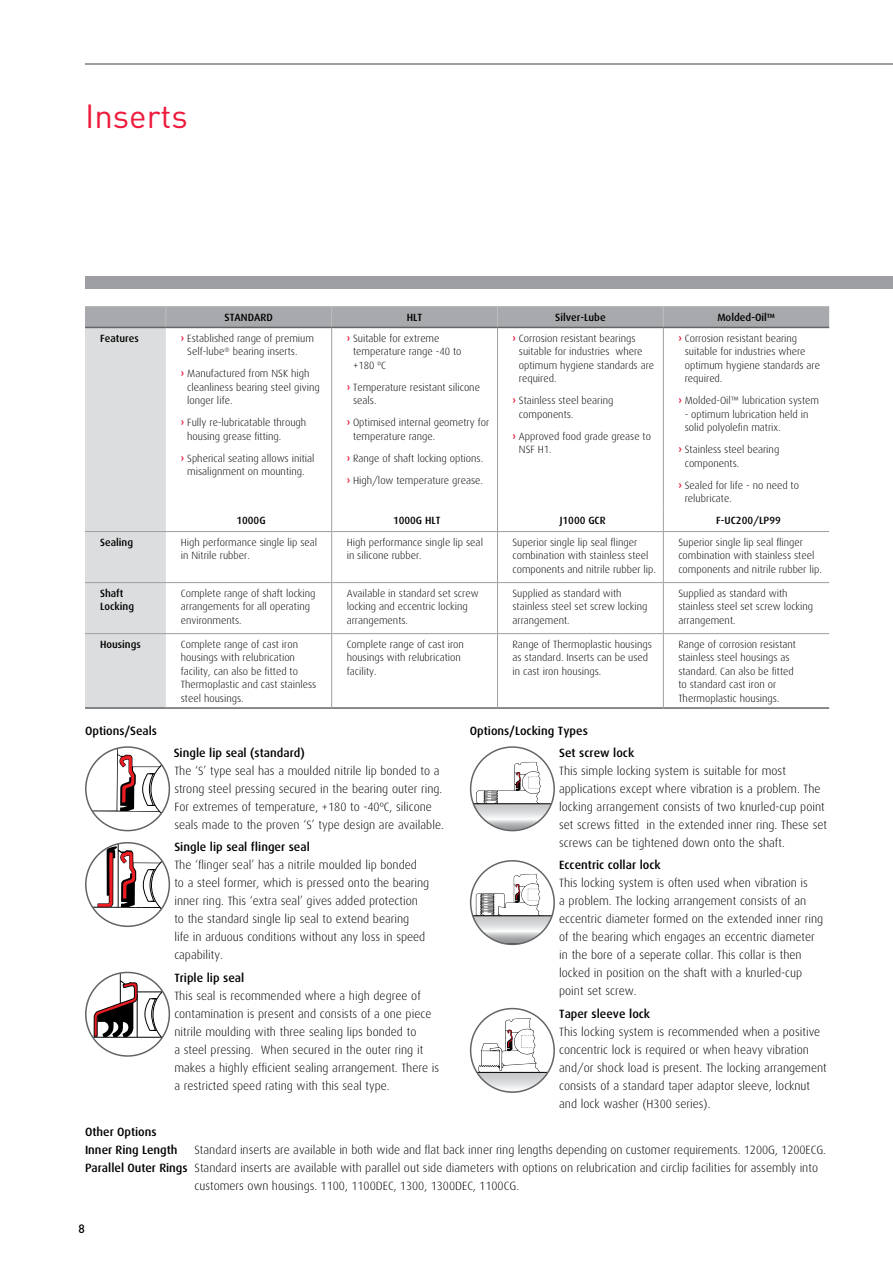
<style>
.page{position:relative;width:893px;height:1263px;background:#fff}
.page>*{position:absolute;margin:0;border:0;box-sizing:border-box;transform-origin:0 0}
.t1{font:33px "DINOT";color:#ed1a3b}
.t2{font:300 12px/18px "Dax";color:#000}
.t3{font:500 12px/22.2px "Dax Pro";color:#000}
.t4{font:500 12px "DINOT";color:#000}
.t5{font:300 10.5px/13.5px "Dax";color:#000}
.t6{font:500 10.5px/13.5px "Dax";color:#000}
.t7{font:500 10.5px "Dax Pro";color:#000}
.s1{font-weight:700;color:#ed1a3b}
.s2{font-family:"Dax Pro";font-weight:500}
</style>
<div class="page">
<hr style="left:85px;top:63px;width:808px;height:2px;background:#9c9fa2">
<div style="left:85px;top:276px;width:808px;height:13px;background:#9d9fa2"></div>
<svg style="left:86px;top:749px;width:83px;height:82px"></svg>
<div style="left:85px;top:746px;width:85px;height:85px;border:2px solid #636466;border-radius:50%"></div>
<svg style="left:86px;top:843px;width:83px;height:83px"></svg>
<div style="left:85px;top:842px;width:85px;height:85px;border:2px solid #636466;border-radius:50%"></div>
<svg style="left:86px;top:972px;width:83px;height:83px"></svg>
<div style="left:85px;top:972px;width:85px;height:85px;border:2px solid #636466;border-radius:50%"></div>
<svg style="left:471px;top:762px;width:83px;height:69px"></svg>
<div style="left:470px;top:746px;width:85px;height:85px;border:2px solid #636466;border-radius:50%"></div>
<svg style="left:471px;top:1008px;width:83px;height:84px"></svg>
<svg style="left:471px;top:1018px;width:83px;height:75px"></svg>
<div style="left:470px;top:1008px;width:85px;height:85px;border:2px solid #636466;border-radius:50%"></div>
<svg style="left:471px;top:874px;width:83px;height:71px"></svg>
<div style="left:470px;top:860px;width:85px;height:85px;border:2px solid #636466;border-radius:50%"></div>
<hr style="left:85px;top:707px;width:81px;height:2px;background:#636466">
<hr style="left:166px;top:707px;width:166px;height:2px;background:#636466">
<hr style="left:332px;top:707px;width:165px;height:2px;background:#636466">
<hr style="left:497px;top:707px;width:166px;height:2px;background:#636466">
<hr style="left:663px;top:707px;width:166px;height:2px;background:#636466">
<svg style="left:85px;top:306px;width:744px;height:402px"></svg>
<hr style="left:85px;top:327px;width:81px;height:1px;background:#636466">
<hr style="left:166px;top:327px;width:166px;height:1px;background:#636466">
<hr style="left:332px;top:327px;width:165px;height:1px;background:#636466">
<hr style="left:497px;top:327px;width:166px;height:1px;background:#636466">
<hr style="left:663px;top:327px;width:166px;height:1px;background:#636466">
<h1 class="t1" style="left:85px;top:93px;width:104px">Inserts</h1>
<p class="t7" style="left:225px;top:310px;width:50px">STANDARD</p>
<p class="t7" style="left:407px;top:310px;width:17px">HLT</p>
<p class="t7" style="left:555px;top:310px;width:52px">Silver-Lube</p>
<p class="t7" style="left:717px;top:310px;width:59px">Molded-Oil™</p>
<p class="t6" style="left:100px;top:331px;width:40px">Features</p>
<p class="t5" style="left:187px;top:331px;width:128px;text-indent:-6px"><span class="s1">›</span> Established range of premium<br>Self-lube<sup>®</sup> bearing inserts.</p>
<p class="t5" style="left:187px;top:367px;width:134px;text-indent:-6px"><span class="s1">›</span> Manufactured from NSK high cleanliness bearing steel giving longer life.</p>
<p class="t5" style="left:187px;top:416px;width:121px;text-indent:-6px"><span class="s1">›</span> Fully re-lubricatable through housing grease fitting.</p>
<p class="t5" style="left:181px;top:451px;width:135px;text-align:center"><span class="s1">›</span> Spherical seating allows initial misalignment on mounting.</p>
<p class="t5" style="left:353px;top:331px;width:110px;text-indent:-6px"><span class="s1">›</span> Suitable for extreme temperature range -40 to +180 ºC</p>
<p class="t5" style="left:353px;top:380px;width:128px;text-indent:-6px"><span class="s1">›</span> Temperature resistant silicone seals.</p>
<p class="t5" style="left:353px;top:416px;width:138px;text-indent:-6px"><span class="s1">›</span> Optimised internal geometry for temperature range.</p>
<p class="t5" style="left:347px;top:447px;width:138px;line-height:22px"><span class="s1">›</span> Range of shaft locking options. <span class="s1">›</span> High/low temperature grease.</p>
<p class="t5" style="left:519px;top:331px;width:137px;text-indent:-6px"><span class="s1">›</span> Corrosion resistant bearings suitable for industries where optimum hygiene standards are required.</p>
<p class="t5" style="left:519px;top:394px;width:96px;text-indent:-6px"><span class="s1">›</span> Stainless steel bearing components.</p>
<p class="t5" style="left:519px;top:429px;width:134px;text-indent:-6px"><span class="s1">›</span> Approved food grade grease to<br>NSF H1.</p>
<p class="t5" style="left:685px;top:331px;width:137px;text-indent:-6px"><span class="s1">›</span> Corrosion resistant bearing suitable for industries where optimum hygiene standards are required.</p>
<p class="t5" style="left:678px;top:394px;width:142px"><span class="s1">›</span> Molded-Oil™ lubrication system</p>
<p class="t5" style="left:685px;top:407px;width:125px">- optimum lubrication held in solid polyolefin matrix.</p>
<p class="t5" style="left:685px;top:443px;width:96px;text-indent:-6px"><span class="s1">›</span> Stainless steel bearing components.</p>
<p class="t5" style="left:685px;top:478px;width:116px;text-indent:-6px"><span class="s1">›</span> Sealed for life - no need to relubricate.</p>
<p class="t6" style="left:236px;top:514px;width:31px">1000G</p>
<p class="t6" style="left:393px;top:514px;width:49px">1000G HLT</p>
<p class="t6" style="left:560px;top:514px;width:47px">J1000 GCR</p>
<p class="t6" style="left:716px;top:514px;width:66px">F-UC200/LP99</p>
<p class="t6" style="left:100px;top:535px;width:35px">Sealing</p>
<p class="t5" style="left:181px;top:535px;width:138px">High performance single lip seal in Nitrile rubber.</p>
<p class="t5" style="left:347px;top:535px;width:138px">High performance single lip seal in silicone rubber.</p>
<p class="t5" style="left:512px;top:535px;width:145px">Superior single lip seal flinger combination with stainless steel components and nitrile rubber lip.</p>
<p class="t5" style="left:678px;top:535px;width:145px">Superior single lip seal flinger combination with stainless steel components and nitrile rubber lip.</p>
<p class="t6" style="left:100px;top:586px;width:36px">Shaft<br>Locking</p>
<p class="t5" style="left:181px;top:586px;width:136px">Complete range of shaft locking arrangements for all operating environments.</p>
<p class="t5" style="left:347px;top:586px;width:133px">Available in standard set screw locking and eccentric locking arrangements.</p>
<p class="t5" style="left:512px;top:586px;width:136px">Supplied as standard with stainless steel set screw locking arrangement.</p>
<p class="t5" style="left:678px;top:587px;width:136px">Supplied as standard with stainless steel set screw locking arrangement.</p>
<p class="t6" style="left:100px;top:637px;width:42px">Housings</p>
<p class="t5" style="left:181px;top:638px;width:137px">Complete range of cast iron housings with relubrication facility, can also be fitted to<br>Thermoplastic and cast stainless steel housings.</p>
<p class="t5" style="left:347px;top:638px;width:119px">Complete range of cast iron housings with relubrication facility.</p>
<p class="t5" style="left:512px;top:638px;width:141px">Range of Thermoplastic housings as standard. Inserts can be used in cast iron housings.</p>
<p class="t5" style="left:678px;top:638px;width:119px">Range of corrosion resistant stainless steel housings as standard. Can also be fitted to standard cast iron or<br>Thermoplastic housings.</p>
<p class="t3" style="left:85px;top:720px;width:74px">Options/Seals</p>
<p class="t3" style="left:174px;top:742px;width:132px">Single lip seal (standard)</p>
<p class="t2" style="left:174px;top:762px;width:271px">The ‘S’ type seal has a moulded nitrile lip bonded to a strong steel pressing secured in the bearing outer ring.<br>For extremes of temperature, +180 to -40ºC, silicone seals made to the proven ‘S’ type design are available.</p>
<p class="t3" style="left:174px;top:836px;width:137px">Single lip seal flinger seal</p>
<p class="t2" style="left:174px;top:856px;width:256px">The ‘flinger seal’ has a nitrile moulded lip bonded to a steel former, which is pressed onto the bearing inner ring. This ‘extra seal’ gives added protection to the standard single lip seal to extend bearing<br>life in arduous conditions without any loss in speed capability.</p>
<p class="t3" style="left:174px;top:966px;width:71px">Triple lip seal</p>
<p class="t2" style="left:174px;top:986px;width:266px">This seal is recommended where a high degree of contamination is present and consists of a one piece nitrile moulding with three sealing lips bonded to<br>a steel pressing. When secured in the outer ring it makes a highly efficient sealing arrangement. There is a restricted speed rating with this seal type.</p>
<p class="t3" style="left:559px;top:720px;width:77px;text-indent:-89px">Options/Locking Types<br>Set screw lock</p>
<p class="t2" style="left:559px;top:762px;width:269px">This simple locking system is suitable for most applications except where vibration is a problem. The locking arrangement consists of two knurled-cup point set screws fitted in the extended inner ring. These set screws can be tightened down onto the shaft.</p>
<p class="t3" style="left:559px;top:854px;width:103px">Eccentric collar lock</p>
<p class="t2" style="left:559px;top:874px;width:266px">This locking system is often used when vibration is<br>a problem. The locking arrangement consists of an eccentric diameter formed on the extended inner ring of the bearing which engages an eccentric diameter in the bore of a seperate collar. This collar is then locked in position on the shaft with a knurled-cup point set screw.</p>
<p class="t3" style="left:559px;top:1002px;width:93px">Taper sleeve lock</p>
<p class="t2" style="left:559px;top:1022px;width:269px">This locking system is recommended when a positive concentric lock is required or when heavy vibration and/or shock load is present. The locking arrangement consists of a standard taper adaptor sleeve, locknut and lock washer (H300 series).</p>
<p class="t3" style="left:85px;top:1123px;width:94px;line-height:18px">Other Options<br>Inner Ring Length</p>
<p class="t2" style="left:195px;top:1141px;width:633px">Standard inserts are available in both wide and flat back inner ring lengths depending on customer requirements. 1200G, 1200ECG.</p>
<p class="t2" style="left:85px;top:1159px;width:734px"><span class="s2">Parallel Outer Rings</span> Standard inserts are available with parallel out side diameters with options on relubrication and circlip facilities for assembly into</p>
<p class="t2" style="left:195px;top:1177px;width:326px">customers own housings. 1100, 1100DEC, 1300, 1300DEC, 1100CG.</p>
<p class="t4" style="left:79px;top:1221px;width:8px">8</p>
</div>
